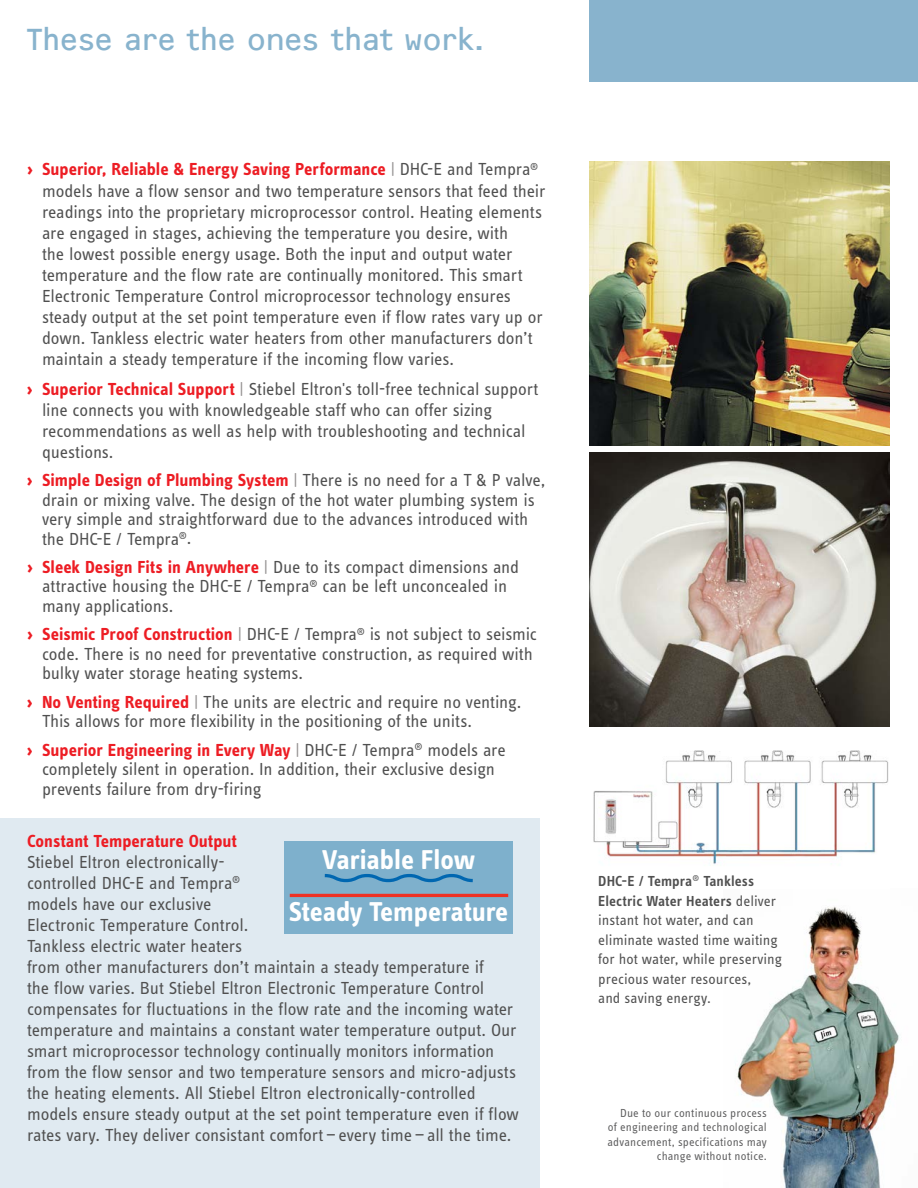
<style>
.page{position:relative;width:918px;height:1188px;background:#fff}
.page>*{position:absolute;margin:0;border:0;box-sizing:border-box;transform-origin:0 0}
.t1{font:31.5px "F2 FOCR Bczyk Com";letter-spacing:-.005em;color:#88b3cd}
.t2{font:700 28.2px/52.1px "STE Info Text";letter-spacing:-.005em;color:#fff;text-align:center}
.t3{font:18px/21px "STE Info Text";letter-spacing:-.01em;color:#505050}
.t4{font:700 18px "STE Info Text";color:#ed1d24}
.t5{font:15px/19.5px "STE Info Text";color:#505050}
.t6{font:12px/14.4px "STE Info Text";letter-spacing:.01em;color:#606061;text-align:right}
.s1{font-weight:700;color:#ed1d24}
.s2{color:#939090}
.s3{font-weight:600}
</style>
<div class="page">
<img style="left:737px;top:906px;width:162px;height:282px">
<div style="left:1px;top:818px;width:539px;height:370px;background:#e0eaf1"></div>
<div style="left:590px;top:0;width:328px;height:82px;background:#88b3cd"></div>
<img style="left:593px;top:750px;width:296px;height:115px">
<img style="left:590px;top:161px;width:299px;height:285px">
<img style="left:590px;top:453px;width:300px;height:274px">
<div style="left:285px;top:842px;width:228px;height:92px;background:#7eb0cc"></div>
<svg style="left:324px;top:874px;width:149px;height:9px"></svg>
<hr style="left:290px;top:894px;width:218px;height:3px;background:#ee3124">
<h1 class="t1" style="left:27px;top:21px;width:459px">These are the ones that work.</h1>
<p class="t3" style="left:42px;top:159px;width:505px;text-indent:-15px"><span class="s1">› Superior, Reliable &amp; Energy Saving Performance</span> <span class="s2">|</span> DHC-E and Tempra<sup>® </sup>models have a flow sensor and two temperature sensors that feed their readings into the proprietary microprocessor control. Heating elements are engaged in stages, achieving the temperature you desire, with<br>the lowest possible energy usage. Both the input and output water temperature and the flow rate are continually monitored. This smart Electronic Temperature Control microprocessor technology ensures steady output at the set point temperature even if flow rates vary up or down. Tankless electric water heaters from other manufacturers don’t maintain a steady temperature if the incoming flow varies.</p>
<p class="t3" style="left:42px;top:378px;width:498px;text-indent:-15px"><span class="s1">› Superior Technical Support</span> <span class="s2">|</span> Stiebel Eltron's toll-free technical support line connects you with knowledgeable staff who can offer sizing recommendations as well as help with troubleshooting and technical questions.</p>
<p class="t3" style="left:42px;top:470px;width:505px;line-height:19.5px;text-indent:-15px"><span class="s1">› Simple Design of Plumbing System</span> <span class="s2">|</span> There is no need for a T &amp; P valve, drain or mixing valve. The design of the hot water plumbing system is very simple and straightforward due to the advances introduced with the DHC-E / Tempra<sup>®</sup>.</p>
<p class="t3" style="left:42px;top:557px;width:479px;line-height:19.5px;text-indent:-15px"><span class="s1">› Sleek Design Fits in Anywhere</span> <span class="s2">|</span> Due to its compact dimensions and attractive housing the DHC-E / Tempra<sup>®</sup> can be left unconcealed in many applications.</p>
<p class="t3" style="left:42px;top:625px;width:497px;line-height:19.5px;text-indent:-15px"><span class="s1">› Seismic Proof Construction</span> <span class="s2">|</span> DHC-E / Tempra<sup>®</sup> is not subject to seismic code. There is no need for preventative construction, as required with bulky water storage heating systems.</p>
<p class="t3" style="left:42px;top:692px;width:481px;line-height:19.5px;text-indent:-15px"><span class="s1">› No Venting Required</span> <span class="s2">|</span> The units are electric and require no venting.<br>This allows for more flexibility in the positioning of the units.</p>
<p class="t3" style="left:42px;top:740px;width:465px;line-height:19.5px;text-indent:-15px"><span class="s1">› Superior Engineering in Every Way</span> <span class="s2">|</span> DHC-E / Tempra<sup>®</sup> models are completely silent in operation. In addition, their exclusive design prevents failure from dry-firing</p>
<p class="t4" style="left:27px;top:831px;width:211px">Constant Temperature Output</p>
<p class="t3" style="left:27px;top:852px;width:493px">Stiebel Eltron electronically-<br>controlled DHC-E and Tempra<sup>®<br></sup>models have our exclusive<br>Electronic Temperature Control.<br>Tankless electric water heaters<br>from other manufacturers don’t maintain a steady temperature if<br>the flow varies. But Stiebel Eltron Electronic Temperature Control compensates for fluctuations in the flow rate and the incoming water temperature and maintains a constant water temperature output. Our smart microprocessor technology continually monitors information from the flow sensor and two temperature sensors and micro-adjusts the heating elements. All Stiebel Eltron electronically-controlled models ensure steady output at the set point temperature even if flow rates vary. They deliver consistant comfort—every time—all the time.</p>
<h2 class="t2" style="left:289px;top:833px;width:221px">Variable Flow<br>Steady Temperature</h2>
<p class="t5" style="left:598px;top:872px;width:186px"><span class="s3">DHC-E / Tempra</span><sup>®</sup> <span class="s3">Tankless<br>Electric Water Heaters</span> deliver instant hot water, and can eliminate wasted time waiting for hot water, while preserving precious water resources,<br>and saving energy.</p>
<p class="t6" style="left:608px;top:1106px;width:161px">Due to our continuous process<br>of engineering and technological advancement, specifications may change without notice.</p>
</div>
